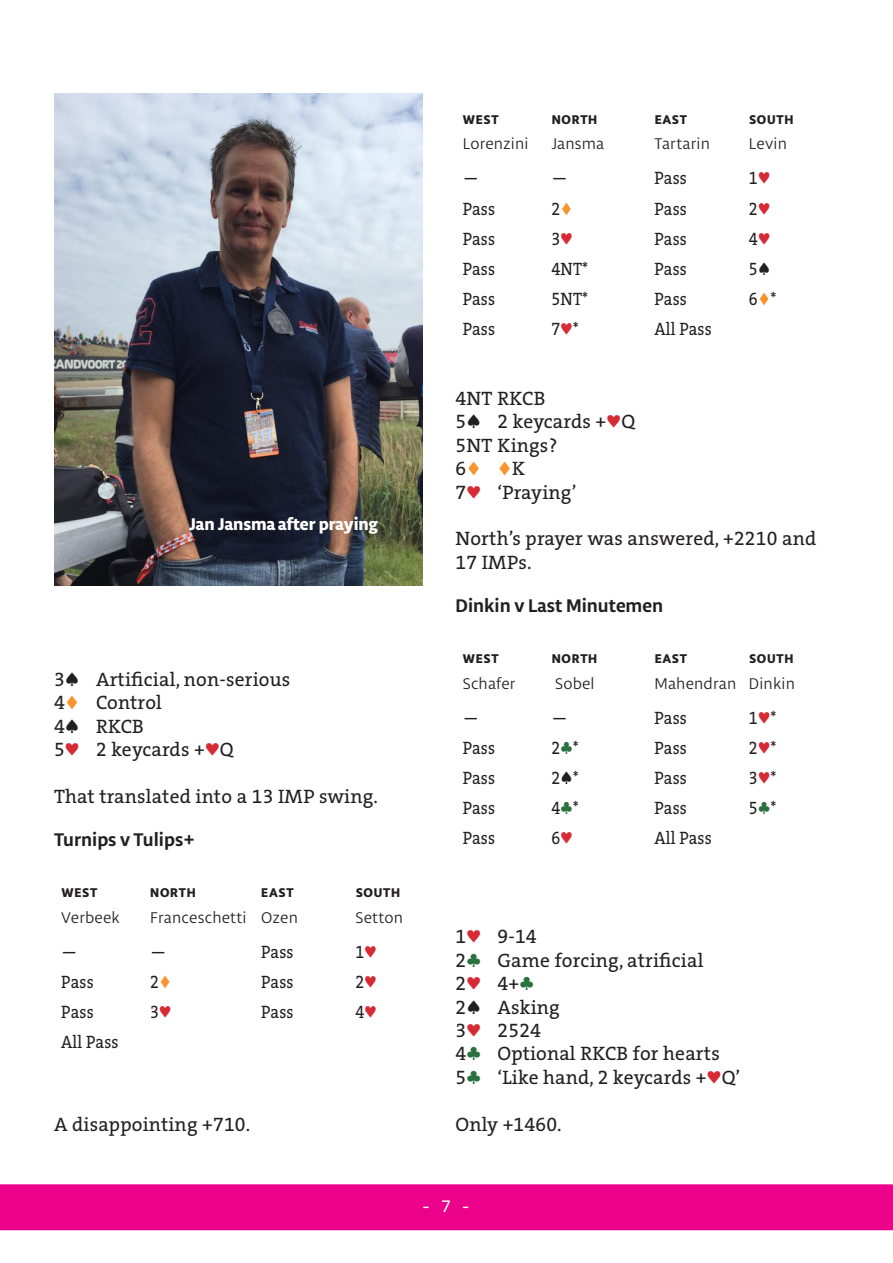
<style>
.page{position:relative;width:893px;height:1263px;background:#fff}
.page>*{position:absolute;margin:0;border:0;box-sizing:border-box;transform-origin:0 0}
.BRØD{font:19.5px/23.4px "The Serif HP5 Plain";letter-spacing:.01em;color:#231f20}
.FORDELING_RUBRIK{font:700 19.5px "Libertad";color:#231f20}
.VNØS_RESULTAT{font:18px "The Serif HP5 Plain";letter-spacing:.01em;color:#231f20;scale:.9 1}
.t1{font:800 18px "Libertad";color:#fff}
.t2{font:18px "Consolas";color:#fff}
.VNØS_NAVN{font:16.5px "Libertad";letter-spacing:.01em;color:#231f20}
.t3{font:800 13.5px "Libertad";letter-spacing:.055em;color:#231f20}
.s1{color:#f7942e}
.s2{color:#d62b35}
.s3{color:#29723e}
</style>
<div class="page">
<div style="left:0;top:1185px;width:892px;height:44px;background:#ed028c"></div>
<div style="left:0;top:1184px;width:893px;height:46px;border:2px solid #ed028c"></div>
<img style="left:54px;top:94px;width:369px;height:491px">
<p class="t1" style="left:189px;top:511px;width:190px">Jan Jansma after praying</p>
<p class="BRØD" style="left:54px;top:668px;width:238px">3♠ Artificial, non-serious</p>
<p class="BRØD" style="left:54px;top:691px;width:109px">4<span class="s1">♦</span> Control</p>
<p class="BRØD" style="left:54px;top:714px;width:91px">4♠ RKCB</p>
<p class="BRØD" style="left:54px;top:738px;width:181px">5<span class="s2">♥</span> 2 keycards +<span class="s2">♥</span>Q</p>
<p class="BRØD" style="left:54px;top:785px;width:326px">That translated into a 13 IMP swing.</p>
<p class="FORDELING_RUBRIK" style="left:54px;top:826px;width:143px">Turnips v Tulips+</p>
<p class="t3" style="left:61px;top:883px;width:37px">WEST</p>
<p class="t3" style="left:150px;top:883px;width:47px">NORTH</p>
<p class="t3" style="left:261px;top:883px;width:34px">EAST</p>
<p class="t3" style="left:356px;top:883px;width:46px">SOUTH</p>
<p class="VNØS_NAVN" style="left:61px;top:907px;width:60px">Verbeek</p>
<p class="VNØS_NAVN" style="left:150px;top:907px;width:98px">Franceschetti</p>
<p class="VNØS_NAVN" style="left:261px;top:907px;width:38px">Ozen</p>
<p class="VNØS_NAVN" style="left:356px;top:907px;width:49px">Setton</p>
<p class="VNØS_RESULTAT" style="left:61px;top:940px;width:19px">—</p>
<p class="VNØS_RESULTAT" style="left:150px;top:940px;width:20px">—</p>
<p class="VNØS_RESULTAT" style="left:261px;top:940px;width:38px">Pass</p>
<p class="VNØS_RESULTAT" style="left:356px;top:940px;width:25px">1<span class="s2">♥</span></p>
<p class="VNØS_RESULTAT" style="left:61px;top:970px;width:38px">Pass</p>
<p class="VNØS_RESULTAT" style="left:150px;top:970px;width:25px">2<span class="s1">♦</span></p>
<p class="VNØS_RESULTAT" style="left:261px;top:970px;width:38px">Pass</p>
<p class="VNØS_RESULTAT" style="left:356px;top:970px;width:25px">2<span class="s2">♥</span></p>
<p class="VNØS_RESULTAT" style="left:61px;top:1000px;width:38px">Pass</p>
<p class="VNØS_RESULTAT" style="left:150px;top:1000px;width:25px">3<span class="s2">♥</span></p>
<p class="VNØS_RESULTAT" style="left:261px;top:1000px;width:38px">Pass</p>
<p class="VNØS_RESULTAT" style="left:356px;top:1000px;width:25px">4<span class="s2">♥</span></p>
<p class="VNØS_RESULTAT" style="left:61px;top:1030px;width:65px">All Pass</p>
<p class="BRØD" style="left:54px;top:1112px;width:198px">A disappointing +710.</p>
<p class="t3" style="left:463px;top:110px;width:37px">WEST</p>
<p class="t3" style="left:552px;top:110px;width:47px">NORTH</p>
<p class="t3" style="left:655px;top:110px;width:34px">EAST</p>
<p class="t3" style="left:749px;top:110px;width:46px">SOUTH</p>
<p class="VNØS_NAVN" style="left:463px;top:134px;width:67px">Lorenzini</p>
<p class="VNØS_NAVN" style="left:552px;top:134px;width:54px">Jansma</p>
<p class="VNØS_NAVN" style="left:654px;top:134px;width:57px">Tartarin</p>
<p class="VNØS_NAVN" style="left:749px;top:134px;width:40px">Levin</p>
<p class="VNØS_RESULTAT" style="left:463px;top:167px;width:19px">—</p>
<p class="VNØS_RESULTAT" style="left:552px;top:167px;width:20px">—</p>
<p class="VNØS_RESULTAT" style="left:654px;top:167px;width:38px">Pass</p>
<p class="VNØS_RESULTAT" style="left:749px;top:167px;width:25px">1<span class="s2">♥</span></p>
<p class="VNØS_RESULTAT" style="left:463px;top:197px;width:38px">Pass</p>
<p class="VNØS_RESULTAT" style="left:552px;top:197px;width:25px">2<span class="s1">♦</span></p>
<p class="VNØS_RESULTAT" style="left:654px;top:197px;width:38px">Pass</p>
<p class="VNØS_RESULTAT" style="left:749px;top:197px;width:25px">2<span class="s2">♥</span></p>
<p class="VNØS_RESULTAT" style="left:463px;top:227px;width:38px">Pass</p>
<p class="VNØS_RESULTAT" style="left:552px;top:227px;width:25px">3<span class="s2">♥</span></p>
<p class="VNØS_RESULTAT" style="left:654px;top:227px;width:38px">Pass</p>
<p class="VNØS_RESULTAT" style="left:749px;top:227px;width:25px">4<span class="s2">♥</span></p>
<p class="VNØS_RESULTAT" style="left:463px;top:257px;width:38px">Pass</p>
<p class="VNØS_RESULTAT" style="left:552px;top:257px;width:42px">4NT*</p>
<p class="VNØS_RESULTAT" style="left:654px;top:257px;width:38px">Pass</p>
<p class="VNØS_RESULTAT" style="left:749px;top:257px;width:25px">5♠</p>
<p class="VNØS_RESULTAT" style="left:463px;top:287px;width:38px">Pass</p>
<p class="VNØS_RESULTAT" style="left:552px;top:287px;width:42px">5NT*</p>
<p class="VNØS_RESULTAT" style="left:654px;top:287px;width:38px">Pass</p>
<p class="VNØS_RESULTAT" style="left:749px;top:287px;width:32px">6<span class="s1">♦</span>*</p>
<p class="VNØS_RESULTAT" style="left:463px;top:317px;width:38px">Pass</p>
<p class="VNØS_RESULTAT" style="left:552px;top:317px;width:32px">7<span class="s2">♥</span>*</p>
<p class="VNØS_RESULTAT" style="left:654px;top:317px;width:65px">All Pass</p>
<p class="BRØD" style="left:455px;top:387px;width:91px">4NT RKCB</p>
<p class="BRØD" style="left:455px;top:410px;width:181px">5♠ 2 keycards +<span class="s2">♥</span>Q</p>
<p class="BRØD" style="left:455px;top:434px;width:103px">5NT Kings?</p>
<p class="BRØD" style="left:455px;top:457px;width:71px">6<span class="s1">♦ ♦</span>K</p>
<p class="BRØD" style="left:455px;top:480px;width:122px">7<span class="s2">♥</span> ‘Praying’</p>
<p class="BRØD" style="left:455px;top:527px;width:362px">North’s prayer was answered, +2210 and<br>17 IMPs.</p>
<p class="FORDELING_RUBRIK" style="left:455px;top:592px;width:209px">Dinkin v Last Minutemen</p>
<p class="t3" style="left:463px;top:649px;width:37px">WEST</p>
<p class="t3" style="left:552px;top:649px;width:47px">NORTH</p>
<p class="t3" style="left:655px;top:649px;width:34px">EAST</p>
<p class="t3" style="left:749px;top:649px;width:46px">SOUTH</p>
<p class="VNØS_NAVN" style="left:463px;top:673px;width:54px">Schafer</p>
<p class="VNØS_NAVN" style="left:555px;top:673px;width:41px">Sobel</p>
<p class="VNØS_NAVN" style="left:654px;top:673px;width:83px">Mahendran</p>
<p class="VNØS_NAVN" style="left:749px;top:673px;width:48px">Dinkin</p>
<p class="VNØS_RESULTAT" style="left:463px;top:706px;width:19px">—</p>
<p class="VNØS_RESULTAT" style="left:552px;top:706px;width:20px">—</p>
<p class="VNØS_RESULTAT" style="left:654px;top:706px;width:38px">Pass</p>
<p class="VNØS_RESULTAT" style="left:749px;top:706px;width:32px">1<span class="s2">♥</span>*</p>
<p class="VNØS_RESULTAT" style="left:463px;top:736px;width:38px">Pass</p>
<p class="VNØS_RESULTAT" style="left:552px;top:736px;width:32px">2<span class="s3">♣</span>*</p>
<p class="VNØS_RESULTAT" style="left:654px;top:736px;width:38px">Pass</p>
<p class="VNØS_RESULTAT" style="left:749px;top:736px;width:32px">2<span class="s2">♥</span>*</p>
<p class="VNØS_RESULTAT" style="left:463px;top:766px;width:38px">Pass</p>
<p class="VNØS_RESULTAT" style="left:552px;top:766px;width:32px">2♠*</p>
<p class="VNØS_RESULTAT" style="left:654px;top:766px;width:38px">Pass</p>
<p class="VNØS_RESULTAT" style="left:749px;top:766px;width:32px">3<span class="s2">♥</span>*</p>
<p class="VNØS_RESULTAT" style="left:463px;top:796px;width:38px">Pass</p>
<p class="VNØS_RESULTAT" style="left:552px;top:796px;width:32px">4<span class="s3">♣</span>*</p>
<p class="VNØS_RESULTAT" style="left:654px;top:796px;width:38px">Pass</p>
<p class="VNØS_RESULTAT" style="left:749px;top:796px;width:32px">5<span class="s3">♣</span>*</p>
<p class="VNØS_RESULTAT" style="left:463px;top:826px;width:38px">Pass</p>
<p class="VNØS_RESULTAT" style="left:552px;top:826px;width:25px">6<span class="s2">♥</span></p>
<p class="VNØS_RESULTAT" style="left:654px;top:826px;width:65px">All Pass</p>
<p class="BRØD" style="left:455px;top:925px;width:83px">1<span class="s2">♥</span> 9-14</p>
<p class="BRØD" style="left:455px;top:948px;width:250px">2<span class="s3">♣</span> Game forcing, atrificial</p>
<p class="BRØD" style="left:455px;top:972px;width:80px">2<span class="s2">♥</span> 4+<span class="s3">♣</span></p>
<p class="BRØD" style="left:455px;top:995px;width:106px">2♠ Asking</p>
<p class="BRØD" style="left:455px;top:1019px;width:87px">3<span class="s2">♥</span> 2524</p>
<p class="BRØD" style="left:455px;top:1042px;width:266px">4<span class="s3">♣</span> Optional RKCB for hearts</p>
<p class="BRØD" style="left:455px;top:1065px;width:286px">5<span class="s3">♣</span> ‘Like hand, 2 keycards +<span class="s2">♥</span>Q’</p>
<p class="BRØD" style="left:455px;top:1112px;width:108px">Only +1460.</p>
<p class="t2" style="left:421px;top:1194px;width:51px">- 7 -</p>
</div>
